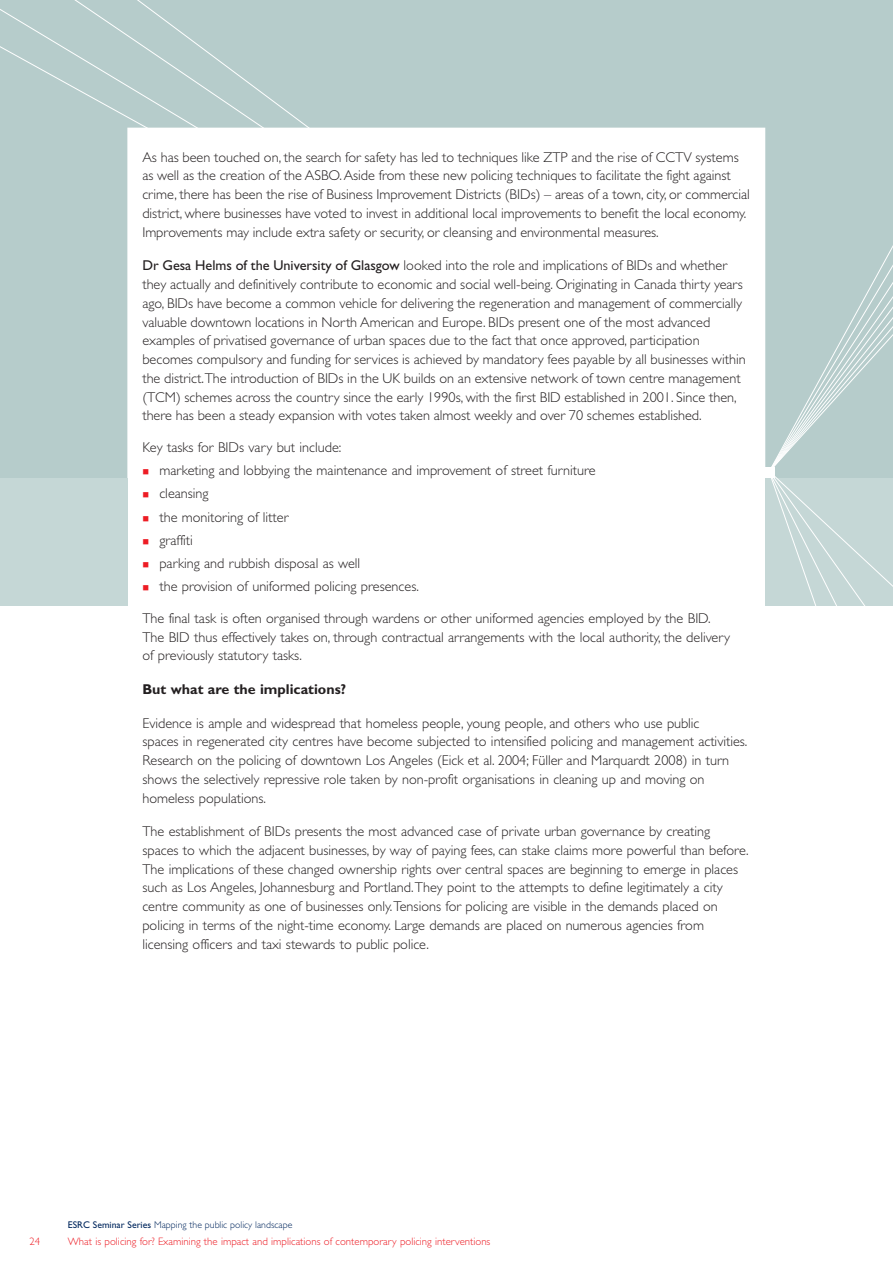
<style>
.page{position:relative;width:893px;height:1263px;background:#fff}
.page>*{position:absolute;margin:0;border:0;box-sizing:border-box;transform-origin:0 0}
.t1{font:300 14.25px/18.8px "Gill Sans";color:#231f20}
.t2{font:700 14.25px "Gill Sans";color:#231f20}
.t3{font:300 10.8px "Gill Sans";color:#ed1c24}
.t4{font:300 9.75px "Gill Sans";color:#00275d}
.s1{font-weight:400}
</style>
<div class="page">
<svg style="left:0;top:0;width:893px;height:606px"></svg>
<div style="left:765px;top:478px;width:128px;height:128px;background:#c5d7d6"></div>
<div style="left:0;top:478px;width:127px;height:128px;background:#c5d7d6"></div>
<svg style="left:771px;top:473px;width:122px;height:133px"></svg>
<div style="left:0;top:0;width:29px;height:473px;background:#b6cccb"></div>
<svg style="left:29px;top:0;width:741px;height:473px"></svg>
<div style="left:768px;top:73px;width:125px;height:400px;background:#b6cccb"></div>
<div style="left:764px;top:468px;width:10px;height:10px;background:#fff"></div>
<svg style="left:143px;top:469px;width:5px;height:5px"></svg>
<svg style="left:143px;top:492px;width:5px;height:6px"></svg>
<svg style="left:143px;top:516px;width:5px;height:5px"></svg>
<svg style="left:143px;top:539px;width:5px;height:5px"></svg>
<svg style="left:143px;top:562px;width:5px;height:5px"></svg>
<svg style="left:143px;top:585px;width:5px;height:6px"></svg>
<p class="t1" style="left:142px;top:149px;width:609px">As has been touched on, the search for safety has led to techniques like ZTP and the rise of CCTV systems as well as the creation of the ASBO.Aside from these new policing techniques to facilitate the fight against crime, there has been the rise of Business Improvement Districts (BIDs) – areas of a town, city, or commercial district, where businesses have voted to invest in additional local improvements to benefit the local economy.<br>Improvements may include extra safety or security, or cleansing and environmental measures.</p>
<p class="t1" style="left:142px;top:258px;width:605px"><span class="s1">Dr Gesa Helms of the University of Glasgow</span> looked into the role and implications of BIDs and whether they actually and definitively contribute to economic and social well-being. Originating in Canada thirty years ago, BIDs have become a common vehicle for delivering the regeneration and management of commercially valuable downtown locations in North American and Europe. BIDs present one of the most advanced examples of privatised governance of urban spaces due to the fact that once approved, participation becomes compulsory and funding for services is achieved by mandatory fees payable by all businesses within the district.The introduction of BIDs in the UK builds on an extensive network of town centre management (TCM) schemes across the country since the early 1990s, with the first BID established in 2001. Since then, there has been a steady expansion with votes taken almost weekly and over 70 schemes established.</p>
<p class="t1" style="left:159px;top:437px;width:438px;line-height:23.2px;text-indent:-17px">Key tasks for BIDs vary but include:<br>marketing and lobbying the maintenance and improvement of street furniture cleansing<br>the monitoring of litter<br>graffiti<br>parking and rubbish disposal as well<br>the provision of uniformed policing presences.</p>
<p class="t1" style="left:142px;top:610px;width:589px">The final task is often organised through wardens or other uniformed agencies employed by the BID.<br>The BID thus effectively takes on, through contractual arrangements with the local authority, the delivery of previously statutory tasks.</p>
<p class="t2" style="left:142px;top:684px;width:205px">But what are the implications?</p>
<p class="t1" style="left:142px;top:715px;width:606px">Evidence is ample and widespread that homeless people, young people, and others who use public<br>spaces in regenerated city centres have become subjected to intensified policing and management activities.<br>Research on the policing of downtown Los Angeles (Eick et al. 2004; Füller and Marquardt 2008) in turn shows the selectively repressive role taken by non-profit organisations in cleaning up and moving on homeless populations.</p>
<p class="t1" style="left:142px;top:824px;width:608px">The establishment of BIDs presents the most advanced case of private urban governance by creating spaces to which the adjacent businesses, by way of paying fees, can stake claims more powerful than before.<br>The implications of these changed ownership rights over central spaces are beginning to emerge in places such as Los Angeles, Johannesburg and Portland.They point to the attempts to define legitimately a city centre community as one of businesses only.Tensions for policing are visible in the demands placed on policing in terms of the night-time economy. Large demands are placed on numerous agencies from licensing officers and taxi stewards to public police.</p>
<p class="t4" style="left:68px;top:1222px;width:226px"><span class="s1">ESRC Seminar Series</span> Mapping the public policy landscape</p>
<p class="t3" style="left:30px;top:1238px;width:12px">24</p>
<p class="t3" style="left:68px;top:1238px;width:424px">What is policing for? Examining the impact and implications of contemporary policing interventions</p>
</div>
